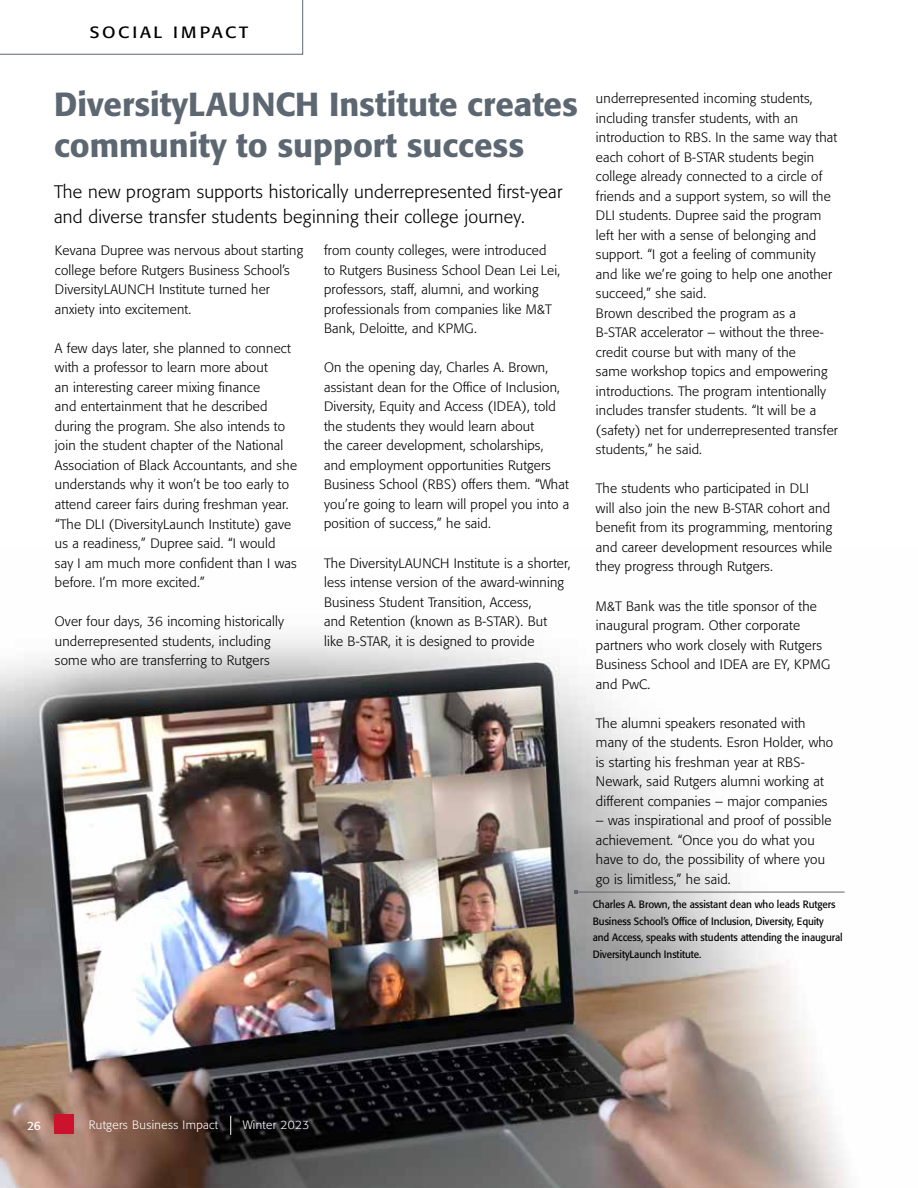
<style>
.page{position:relative;width:918px;height:1188px;background:#fff}
.page>*{position:absolute;margin:0;border:0;box-sizing:border-box;transform-origin:0 0}
.t1{font:500 33px/40.5px "Formata BQ";color:#5d6771}
.t2{font:300 18px/25.5px "Formata BQ";letter-spacing:.015em;color:#000}
.t3{font:16.2px "Formata BQ";letter-spacing:.155em;color:#000;scale:1.11 1}
.t4{font:300 13.5px/19.5px "Formata BQ";letter-spacing:.015em;color:#000}
.t5{font:300 12px "Formata BQ";letter-spacing:.03em;color:#fff}
.t6{font:12px "Formata BQ";color:#fff}
.t7{font:10.5px/16.5px "Formata BQ";letter-spacing:-.005em;color:#000;scale:.95 1}
</style>
<div class="page">
<svg style="left:0;top:0;width:303px;height:55px"></svg>
<img style="left:0;top:635px;width:849px;height:553px">
<hr style="left:576px;top:892px;width:268px;height:1px;background:#5d6771">
<svg style="left:230px;top:1116px;width:1px;height:19px"></svg>
<div style="left:54px;top:1114px;width:19px;height:19px;background:#cd122d"></div>
<p class="t3" style="left:90px;top:23px;width:144px">SOCIAL IMPACT</p>
<h1 class="t1" style="left:54px;top:84px;width:525px">DiversityLAUNCH Institute creates community to support success</h1>
<h2 class="t2" style="left:54px;top:179px;width:510px">The new program supports historically underrepresented first-year and diverse transfer students beginning their college journey.</h2>
<p class="t4" style="left:55px;top:241px;width:250px">Kevana Dupree was nervous about starting college before Rutgers Business School’s DiversityLAUNCH Institute turned her anxiety into excitement.</p>
<p class="t4" style="left:55px;top:339px;width:244px">A few days later, she planned to connect with a professor to learn more about<br>an interesting career mixing finance<br>and entertainment that he described during the program. She also intends to join the student chapter of the National Association of Black Accountants, and she understands why it won’t be too early to attend career fairs during freshman year. “The DLI (DiversityLaunch Institute) gave us a readiness,” Dupree said. “I would say I am much more confident than I was before. I’m more excited.”</p>
<p class="t4" style="left:55px;top:612px;width:231px">Over four days, 36 incoming historically underrepresented students, including some who are transferring to Rutgers</p>
<p class="t4" style="left:324px;top:241px;width:238px">from county colleges, were introduced to Rutgers Business School Dean Lei Lei, professors, staff, alumni, and working professionals from companies like M&amp;T Bank, Deloitte, and KPMG.</p>
<p class="t4" style="left:324px;top:358px;width:247px">On the opening day, Charles A. Brown, assistant dean for the Office of Inclusion, Diversity, Equity and Access (IDEA), told the students they would learn about<br>the career development, scholarships,<br>and employment opportunities Rutgers Business School (RBS) offers them. “What you’re going to learn will propel you into a position of success,” he said.</p>
<p class="t4" style="left:324px;top:553px;width:248px">The DiversityLAUNCH Institute is a shorter, less intense version of the award-winning Business Student Transition, Access,<br>and Retention (known as B-STAR). But<br>like B-STAR, it is designed to provide</p>
<p class="t4" style="left:596px;top:89px;width:243px">underrepresented incoming students, including transfer students, with an introduction to RBS. In the same way that each cohort of B-STAR students begin college already connected to a circle of friends and a support system, so will the DLI students. Dupree said the program left her with a sense of belonging and support. “I got a feeling of community and like we’re going to help one another succeed,” she said.<br>Brown described the program as a B-STAR accelerator – without the three&shy;credit course but with many of the<br>same workshop topics and empowering introductions. The program intentionally includes transfer students. “It will be a (safety) net for underrepresented transfer students,” he said.</p>
<p class="t4" style="left:596px;top:479px;width:238px">The students who participated in DLI<br>will also join the new B-STAR cohort and benefit from its programming, mentoring and career development resources while they progress through Rutgers.</p>
<p class="t4" style="left:596px;top:596px;width:236px">M&amp;T Bank was the title sponsor of the inaugural program. Other corporate partners who work closely with Rutgers<br>Business School and IDEA are EY, KPMG and PwC.</p>
<p class="t4" style="left:596px;top:713px;width:239px">The alumni speakers resonated with many of the students. Esron Holder, who is starting his freshman year at RBS-Newark, said Rutgers alumni working at different companies – major companies</p>
<p class="t4" style="left:596px;top:811px;width:237px">– was inspirational and proof of possible achievement. “Once you do what you have to do, the possibility of where you go is limitless,” he said.</p>
<p class="t7" style="left:593px;top:896px;width:265px">Charles A. Brown, the assistant dean who leads Rutgers Business School’s Office of Inclusion, Diversity, Equity and Access, speaks with students attending the inaugural DiversityLaunch Institute.</p>
<p class="t6" style="left:27px;top:1118px;width:15px">26</p>
<p class="t5" style="left:243px;top:1118px;width:68px">Winter 2023</p>
<p class="t5" style="left:89px;top:1118px;width:131px">Rutgers Business Impact</p>
</div>
